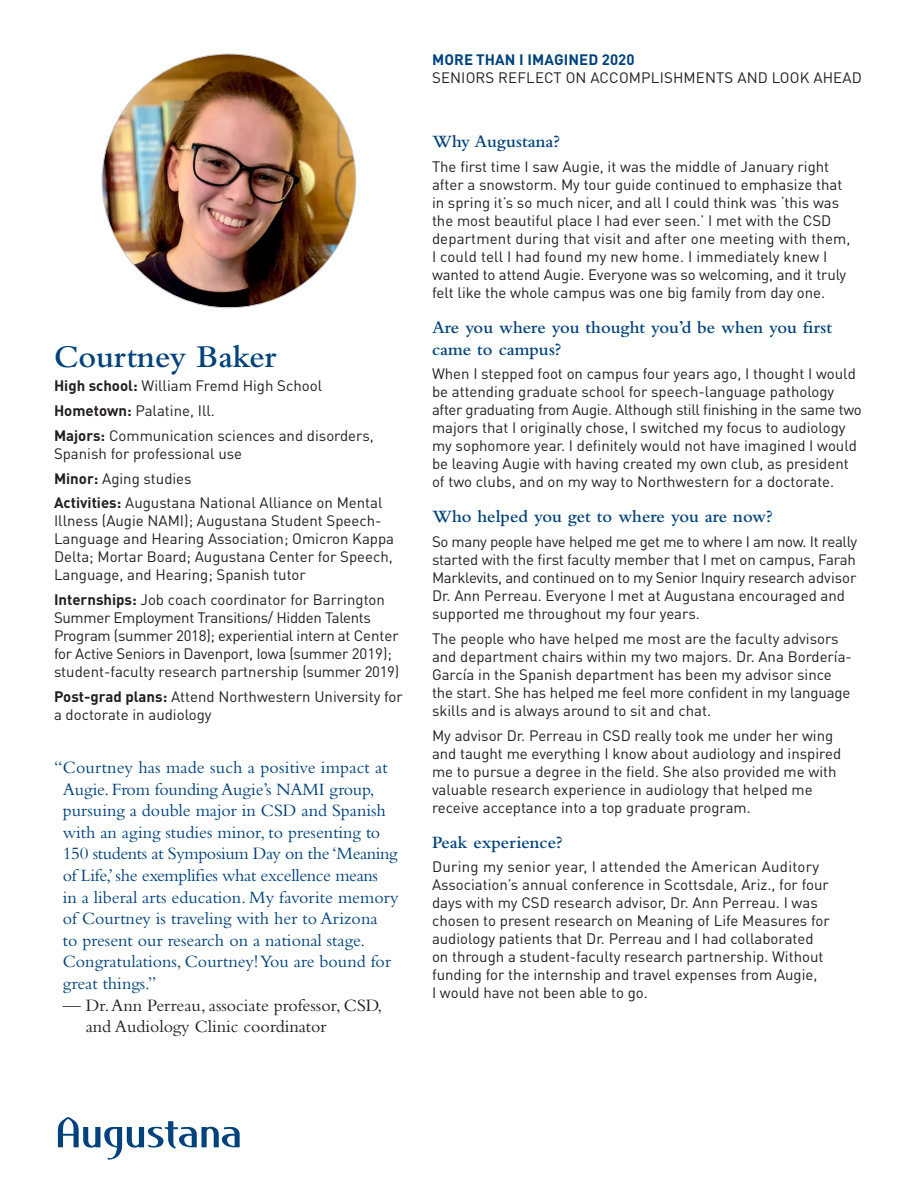
<style>
.page{position:relative;width:918px;height:1188px;background:#fff}
.page>*{position:absolute;margin:0;border:0;box-sizing:border-box;transform-origin:0 0}
.Subhead{font:600 33px "Bembo Std";color:#01427c}
.t1{font:18px/21.6px "Bembo Std";color:#01427c}
.Subhead-2{font:600 18px/21.6px "Bembo Std";color:#01427c}
.t2{font:18px/21.6px "Bembo Std";color:#231f20}
.Body_Copy{font:15px/18px "DINOT";color:#231f20}
.Body_Copy-2{font:15px/18px "DINOT";letter-spacing:-.02em;color:#231f20}
.t3{font:700 15px "DINOT";letter-spacing:.01em;color:#01427c}
.s1{font-weight:700}
</style>
<div class="page">
<svg style="left:58px;top:1117px;width:182px;height:43px"></svg>
<img style="left:102px;top:54px;width:254px;height:253px">
<p class="Subhead" style="left:54px;top:338px;width:224px">Courtney Baker</p>
<p class="Body_Copy" style="left:54px;top:376px;width:270px"><span class="s1">High school:</span> William Fremd High School</p>
<p class="Body_Copy" style="left:54px;top:401px;width:162px"><span class="s1">Hometown:</span> Palatine, Ill.</p>
<p class="Body_Copy" style="left:54px;top:426px;width:321px"><span class="s1">Majors:</span> Communication sciences and disorders,<br>Spanish for professional use</p>
<p class="Body_Copy" style="left:54px;top:469px;width:139px"><span class="s1">Minor:</span> Aging studies</p>
<p class="Body_Copy" style="left:54px;top:493px;width:342px"><span class="s1">Activities:</span> Augustana National Alliance on Mental Illness (Augie NAMI); Augustana Student Speech-Language and Hearing Association; Omicron Kappa Delta; Mortar Board; Augustana Center for Speech, Language, and Hearing; Spanish tutor</p>
<p class="Body_Copy-2" style="left:54px;top:590px;width:347px"><span class="s1">Internships:</span> Job coach coordinator for Barrington Summer Employment Transitions/ Hidden Talents Program (summer 2018); experiential intern at Center for Active Seniors in Davenport, Iowa (summer 2019); student-faculty research partnership (summer 2019)</p>
<p class="Body_Copy" style="left:54px;top:687px;width:350px"><span class="s1">Post-grad plans:</span> Attend Northwestern University for a doctorate in audiology</p>
<p class="t1" style="left:63px;top:756px;width:337px;text-indent:-9px">“Courtney has made such a positive impact at Augie. From founding Augie’s NAMI group, pursuing a double major in CSD and Spanish with an aging studies minor, to presenting to 150 students at Symposium Day on the ‘Meaning of Life,’ she exemplifies what excellence means<br>in a liberal arts education. My favorite memory of Courtney is traveling with her to Arizona<br>to present our research on a national stage.<br>Congratulations, Courtney! You are bound for great things.”</p>
<p class="t2" style="left:86px;top:994px;width:298px;text-indent:-23px">— Dr. Ann Perreau, associate professor, CSD, and Audiology Clinic coordinator</p>
<p class="t3" style="left:432px;top:50px;width:204px">MORE THAN I IMAGINED 2020</p>
<p class="Body_Copy" style="left:432px;top:68px;width:431px">SENIORS REFLECT ON ACCOMPLISHMENTS AND LOOK AHEAD</p>
<p class="Subhead-2" style="left:432px;top:131px;width:129px">Why Augustana?</p>
<p class="Body_Copy" style="left:432px;top:157px;width:420px">The first time I saw Augie, it was the middle of January right after a snowstorm. My tour guide continued to emphasize that in spring it’s so much nicer, and all I could think was ‘this was the most beautiful place I had ever seen.’ I met with the CSD department during that visit and after one meeting with them, I could tell I had found my new home. I immediately knew I wanted to attend Augie. Everyone was so welcoming, and it truly felt like the whole campus was one big family from day one.</p>
<p class="Subhead-2" style="left:432px;top:317px;width:402px">Are you where you thought you’d be when you first came to campus?</p>
<p class="Body_Copy" style="left:432px;top:364px;width:431px">When I stepped foot on campus four years ago, I thought I would be attending graduate school for speech-language pathology after graduating from Augie. Although still finishing in the same two majors that I originally chose, I switched my focus to audiology my sophomore year. I definitely would not have imagined I would be leaving Augie with having created my own club, as president of two clubs, and on my way to Northwestern for a doctorate.</p>
<p class="Subhead-2" style="left:432px;top:506px;width:342px">Who helped you get to where you are now?</p>
<p class="Body_Copy" style="left:432px;top:532px;width:427px">So many people have helped me get me to where I am now. It really started with the first faculty member that I met on campus, Farah Marklevits, and continued on to my Senior Inquiry research advisor Dr. Ann Perreau. Everyone I met at Augustana encouraged and supported me throughout my four years.</p>
<p class="Body_Copy" style="left:432px;top:629px;width:422px">The people who have helped me most are the faculty advisors and department chairs within my two majors. Dr. Ana Bordería-García in the Spanish department has been my advisor since the start. She has helped me feel more confident in my language skills and is always around to sit and chat.</p>
<p class="Body_Copy" style="left:432px;top:726px;width:411px">My advisor Dr. Perreau in CSD really took me under her wing and taught me everything I know about audiology and inspired me to pursue a degree in the field. She also provided me with valuable research experience in audiology that helped me receive acceptance into a top graduate program.</p>
<p class="Subhead-2" style="left:432px;top:831px;width:132px">Peak experience?</p>
<p class="Body_Copy" style="left:432px;top:857px;width:399px">During my senior year, I attended the American Auditory Association’s annual conference in Scottsdale, Ariz., for four days with my CSD research advisor, Dr. Ann Perreau. I was chosen to present research on Meaning of Life Measures for audiology patients that Dr. Perreau and I had collaborated on through a student-faculty research partnership. Without funding for the internship and travel expenses from Augie,<br>I would have not been able to go.</p>
</div>
